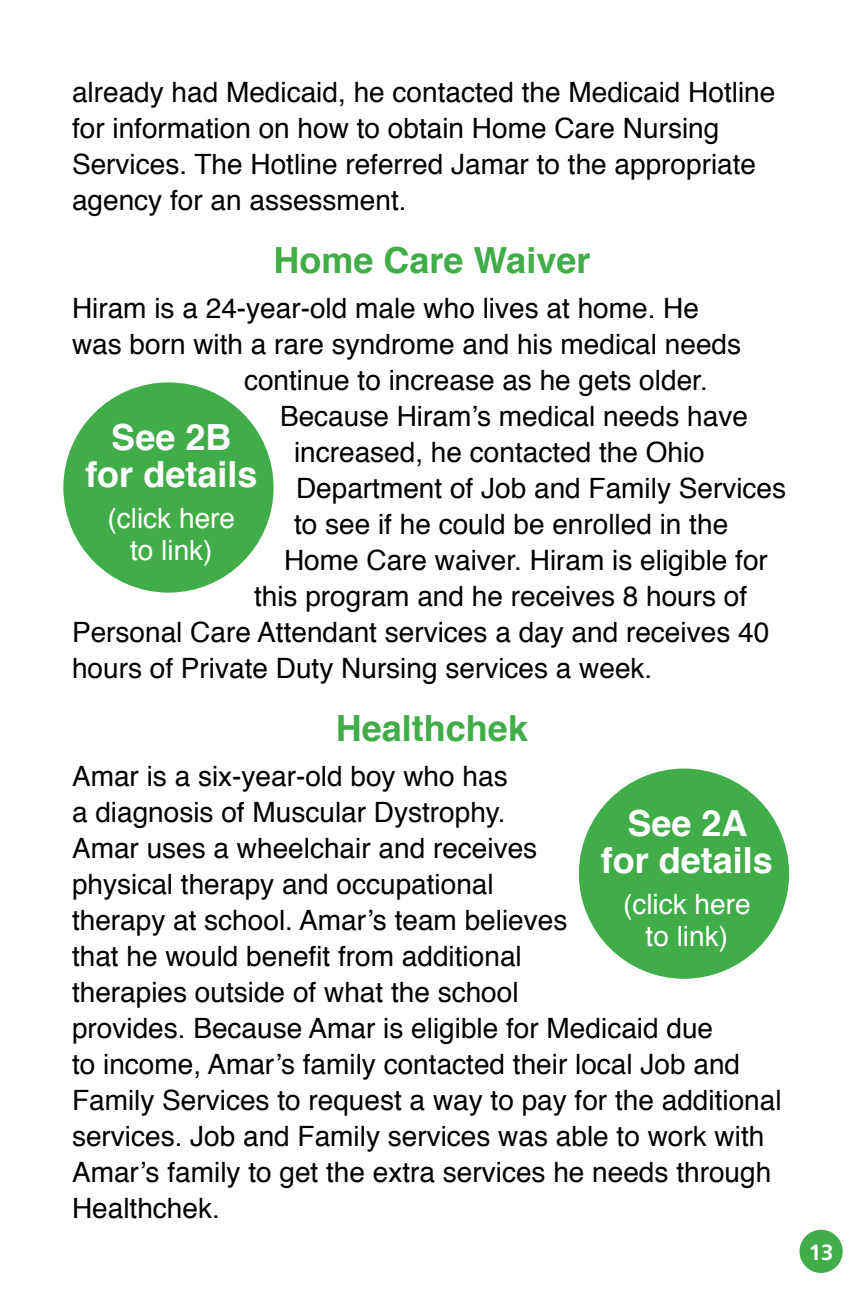
<style>
.page{position:relative;width:864px;height:1296px;background:#fff}
.page>*{position:absolute;margin:0;border:0;box-sizing:border-box;transform-origin:0 0}
.t1{font:700 36px "Helvetica";color:#fff}
.t2{font:700 36px "Helvetica";color:#41ad49}
.t3{font:28px/36px "Helvetica";color:#000}
.t4{font:28px/32px "Helvetica";color:#fff;text-align:center}
.t5{font:700 22px "Frutiger";color:#fff}
</style>
<div class="page">
<div style="left:800px;top:1230px;width:43px;height:43px;background:#41ad49;border-radius:50%"></div>
<div style="left:63px;top:382px;width:211px;height:211px;background:#41ad49;border-radius:50%"></div>
<div style="left:579px;top:769px;width:210px;height:210px;background:#41ad49;border-radius:50%"></div>
<p class="t3" style="left:72px;top:75px;width:705px">already had Medicaid, he contacted the Medicaid Hotline for information on how to obtain Home Care Nursing Services. The Hotline referred Jamar to the appropriate agency for an assessment.</p>
<p class="t2" style="left:274px;top:231px;width:318px">Home Care Waiver</p>
<p class="t3" style="left:72px;top:291px;width:629px">Hiram is a 24-year-old male who lives at home. He</p>
<p class="t3" style="left:72px;top:327px;width:671px">was born with a rare syndrome and his medical needs</p>
<p class="t3" style="left:244px;top:363px;width:465px">continue to increase as he gets older.</p>
<p class="t3" style="left:280px;top:399px;width:469px">Because Hiram’s medical needs have</p>
<p class="t3" style="left:294px;top:435px;width:412px">increased, he contacted the Ohio</p>
<p class="t3" style="left:296px;top:471px;width:492px">Department of Job and Family Services</p>
<p class="t3" style="left:294px;top:507px;width:436px">to see if he could be enrolled in the</p>
<p class="t3" style="left:284px;top:543px;width:485px">Home Care waiver. Hiram is eligible for</p>
<p class="t3" style="left:254px;top:579px;width:495px">this program and he receives 8 hours of</p>
<p class="t3" style="left:72px;top:615px;width:699px">Personal Care Attendant services a day and receives 40</p>
<p class="t3" style="left:72px;top:651px;width:582px">hours of Private Duty Nursing services a week.</p>
<p class="t2" style="left:336px;top:699px;width:194px">Healthchek</p>
<p class="t3" style="left:72px;top:759px;width:711px">Amar is a six-year-old boy who has<br>a diagnosis of Muscular Dystrophy.<br>Amar uses a wheelchair and receives<br>physical therapy and occupational<br>therapy at school. Amar’s team believes<br>that he would benefit from additional<br>therapies outside of what the school<br>provides. Because Amar is eligible for Medicaid due<br>to income, Amar’s family contacted their local Job and Family Services to request a way to pay for the additional services. Job and Family services was able to work with Amar’s family to get the extra services he needs through Healthchek.</p>
<p class="t1" style="left:111px;top:408px;width:122px">See 2B</p>
<p class="t1" style="left:85px;top:445px;width:174px">for details</p>
<p class="t4" style="left:108px;top:503px;width:129px">(click here to link)</p>
<p class="t1" style="left:628px;top:794px;width:122px">See 2A</p>
<p class="t1" style="left:601px;top:831px;width:174px">for details</p>
<p class="t4" style="left:623px;top:889px;width:129px">(click here to link)</p>
<p class="t5" style="left:809px;top:1239px;width:26px">13</p>
</div>
